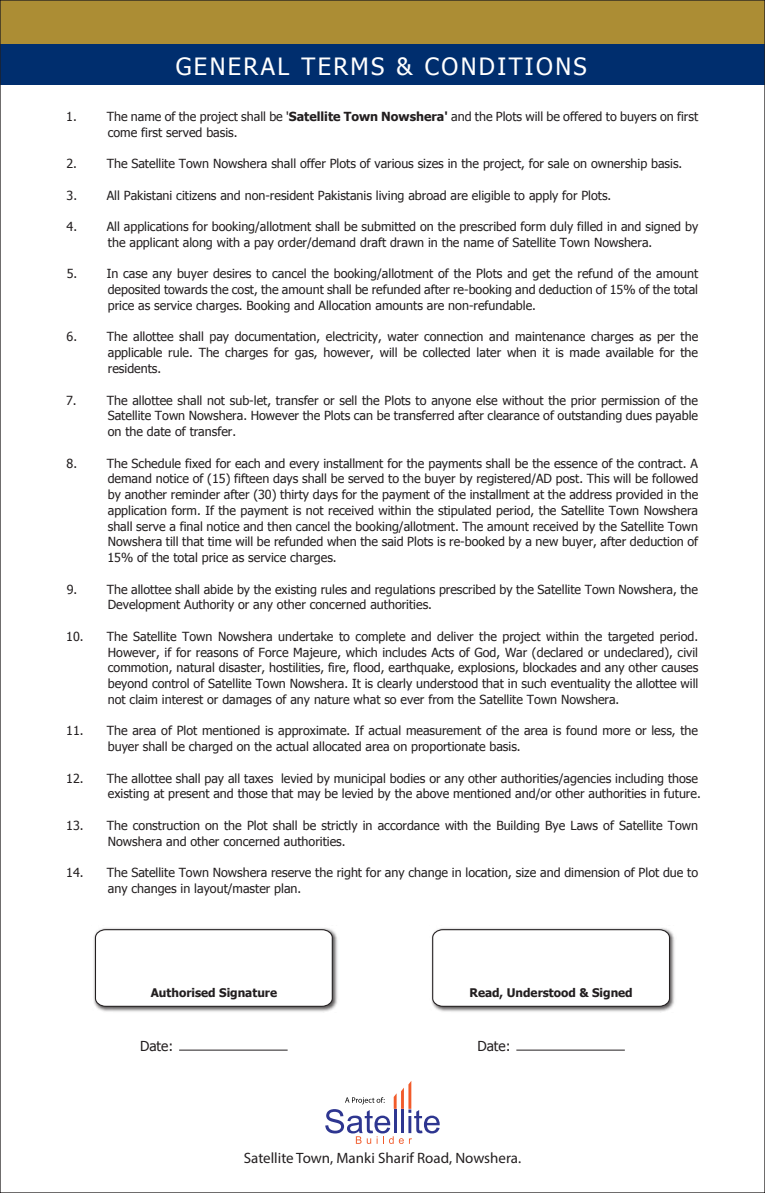
<style>
.page{position:relative;width:765px;height:1193px;background:#fff}
.page>*{position:absolute;margin:0;border:0;box-sizing:border-box;transform-origin:0 0}
.t1{font:23.75px "Tahoma";letter-spacing:.1em;color:#fff}
.t2{font:15px "Myriad Pro";color:#231f20}
.t3{font:13.75px "Tahoma";color:#231f20}
.t4{font:12.5px/15.8px "Tahoma";color:#231f20}
.t5{font:700 11.88px "Tahoma";color:#231f20}
.s1{font-weight:700}
</style>
<div class="page">
<img style="left:93px;top:931px;width:245px;height:81px">
<svg style="left:94px;top:928px;width:239px;height:79px"></svg>
<hr style="left:179px;top:1049px;width:109px;height:1px;background:#231f20">
<hr style="left:516px;top:1049px;width:109px;height:1px;background:#231f20">
<img style="left:431px;top:932px;width:244px;height:80px">
<svg style="left:432px;top:928px;width:239px;height:79px"></svg>
<div style="left:0;top:0;width:765px;height:72px;background:#ac8d34"></div>
<div style="left:0;top:44px;width:765px;height:41px;background:#002e6e"></div>
<svg style="left:325px;top:1081px;width:115px;height:62px"></svg>
<h1 class="t1" style="left:176px;top:50px;width:413px">GENERAL TERMS &amp; CONDITIONS</h1>
<p class="t4" style="left:108px;top:108px;width:592px;text-indent:-42px">1. The name of the project shall be '<span class="s1">Satellite Town Nowshera'</span> and the Plots will be offered to buyers on first come first served basis.</p>
<p class="t4" style="left:67px;top:155px;width:617px">2. The Satellite Town Nowshera shall offer Plots of various sizes in the project, for sale on ownership basis.</p>
<p class="t4" style="left:67px;top:187px;width:546px">3. All Pakistani citizens and non-resident Pakistanis living abroad are eligible to apply for Plots.</p>
<p class="t4" style="left:67px;top:218px;width:633px;text-align:center">4. All applications for booking/allotment shall be submitted on the prescribed form duly filled in and signed by the applicant along with a pay order/demand draft drawn in the name of Satellite Town Nowshera.</p>
<p class="t4" style="left:108px;top:265px;width:592px;text-align:justify;text-indent:-41px">5. In case any buyer desires to cancel the booking/allotment of the Plots and get the refund of the amount deposited towards the cost, the amount shall be refunded after re-booking and deduction of 15% of the total price as service charges. Booking and Allocation amounts are non-refundable.</p>
<p class="t4" style="left:108px;top:328px;width:592px;text-align:justify;text-indent:-41px">6. The allottee shall pay documentation, electricity, water connection and maintenance charges as per the applicable rule. The charges for gas, however, will be collected later when it is made available for the residents.</p>
<p class="t4" style="left:66px;top:391px;width:12px">7.</p>
<p class="t4" style="left:107px;top:391px;width:593px;text-align:justify">The allottee shall not sub-let, transfer or sell the Plots to anyone else without the prior permission of the Satellite Town Nowshera. However the Plots can be transferred after clearance of outstanding dues payable on the date of transfer.</p>
<p class="t4" style="left:107px;top:454px;width:592px;text-align:justify;text-indent:-41px">8. The Schedule fixed for each and every installment for the payments shall be the essence of the contract. A demand notice of (15) fifteen days shall be served to the buyer by registered/AD post. This will be followed by another reminder after (30) thirty days for the payment of the installment at the address provided in the application form. If the payment is not received within the stipulated period, the Satellite Town Nowshera shall serve a final notice and then cancel the booking/allotment. The amount received by the Satellite Town Nowshera till that time will be refunded when the said Plots is re-booked by a new buyer, after deduction of 15% of the total price as service charges.</p>
<p class="t4" style="left:108px;top:580px;width:592px;text-indent:-41px">9. The allottee shall abide by the existing rules and regulations prescribed by the Satellite Town Nowshera, the<br>Development Authority or any other concerned authorities.</p>
<p class="t4" style="left:108px;top:628px;width:592px;text-align:justify;text-indent:-42px">10. The Satellite Town Nowshera undertake to complete and deliver the project within the targeted period.<br>However, if for reasons of Force Majeure, which includes Acts of God, War (declared or undeclared), civil commotion, natural disaster, hostilities, fire, flood, earthquake, explosions, blockades and any other causes beyond control of Satellite Town Nowshera. It is clearly understood that in such eventuality the allottee will not claim interest or damages of any nature what so ever from the Satellite Town Nowshera.</p>
<p class="t4" style="left:108px;top:722px;width:592px;text-indent:-42px">11. The area of Plot mentioned is approximate. If actual measurement of the area is found more or less, the buyer shall be charged on the actual allocated area on proportionate basis.</p>
<p class="t4" style="left:66px;top:769px;width:636px;text-align:right">12. The allottee shall pay all taxes levied by municipal bodies or any other authorities/agencies including those existing at present and those that may be levied by the above mentioned and/or other authorities in future.</p>
<p class="t4" style="left:108px;top:817px;width:592px;text-indent:-42px">13. The construction on the Plot shall be strictly in accordance with the Building Bye Laws of Satellite Town<br>Nowshera and other concerned authorities.</p>
<p class="t4" style="left:108px;top:864px;width:592px;text-indent:-42px">14. The Satellite Town Nowshera reserve the right for any change in location, size and dimension of Plot due to any changes in layout/master plan.</p>
<p class="t5" style="left:151px;top:984px;width:128px">Authorised Signature</p>
<p class="t5" style="left:469px;top:984px;width:165px">Read, Understood &amp; Signed</p>
<p class="t3" style="left:140px;top:1037px;width:35px">Date:</p>
<p class="t3" style="left:477px;top:1037px;width:35px">Date:</p>
<p class="t2" style="left:244px;top:1149px;width:279px">Satellite Town, Manki Sharif Road, Nowshera.</p>
</div>
